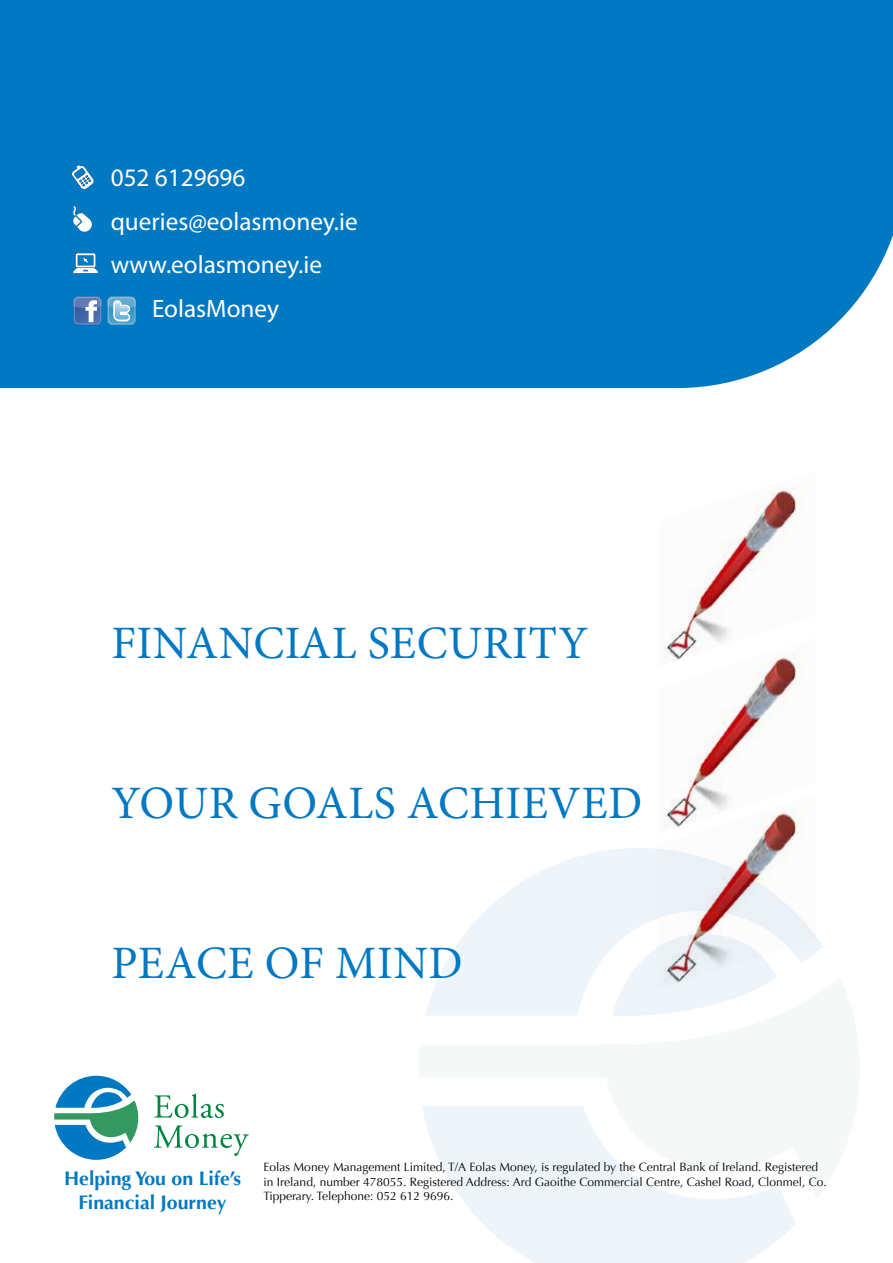
<style>
.page{position:relative;width:893px;height:1263px;background:#fff}
.page>*{position:absolute;margin:0;border:0;box-sizing:border-box;transform-origin:0 0}
.t1{font:46.5px "Minion Pro";letter-spacing:.01em;color:#0078c2}
.t2{font:25.2px "Myriad Pro";color:#fff}
.t3{font:700 19.5px/23.4px "Optima";color:#0078c2;text-align:center}
.t4{font:12px/14.4px "Optima";color:#000}
</style>
<div class="page">
<div style="left:0;top:0;width:893px;height:388px;background:#0078c2"></div>
<svg style="left:462px;top:1199px;width:334px;height:64px;background:#f0f6fa"></svg>
<svg style="left:439px;top:850px;width:173px;height:127px;fill:#eef5fa"></svg>
<svg style="left:419px;top:977px;width:441px;height:222px;fill:#f4f8fa"></svg>
<svg style="left:54px;top:1076px;width:84px;height:84px"></svg>
<svg style="left:154px;top:1093px;width:70px;height:25px"></svg>
<svg style="left:154px;top:1125px;width:95px;height:31px"></svg>
<svg style="left:612px;top:487px;width:211px;height:529px"></svg>
<svg style="left:73px;top:296px;width:63px;height:29px;background:#689ecb"></svg>
<svg style="left:71px;top:165px;width:23px;height:25px"></svg>
<svg style="left:73px;top:253px;width:25px;height:20px"></svg>
<svg style="left:73px;top:206px;width:19px;height:26px"></svg>
<h2 class="t2" style="left:111px;top:162px;width:136px">052 6129696</h2>
<h2 class="t2" style="left:111px;top:206px;width:248px">queries@eolasmoney.ie</h2>
<h2 class="t2" style="left:111px;top:249px;width:213px">www.eolasmoney.ie</h2>
<h2 class="t2" style="left:152px;top:293px;width:129px">EolasMoney</h2>
<h1 class="t1" style="left:112px;top:612px;width:478px">FINANCIAL SECURITY</h1>
<h1 class="t1" style="left:112px;top:772px;width:532px">YOUR GOALS ACHIEVED</h1>
<h1 class="t1" style="left:112px;top:932px;width:352px">PEACE OF MIND</h1>
<h3 class="t3" style="left:64px;top:1167px;width:179px">Helping You on Life’s<br>Financial Journey</h3>
<p class="t4" style="left:264px;top:1160px;width:565px">Eolas Money Management Limited, T/A Eolas Money, is regulated by the Central Bank of Ireland. Registered in Ireland, number 478055. Registered Address: Ard Gaoithe Commercial Centre, Cashel Road, Clonmel, Co.<br>Tipperary. Telephone: 052 612 9696.</p>
</div>
